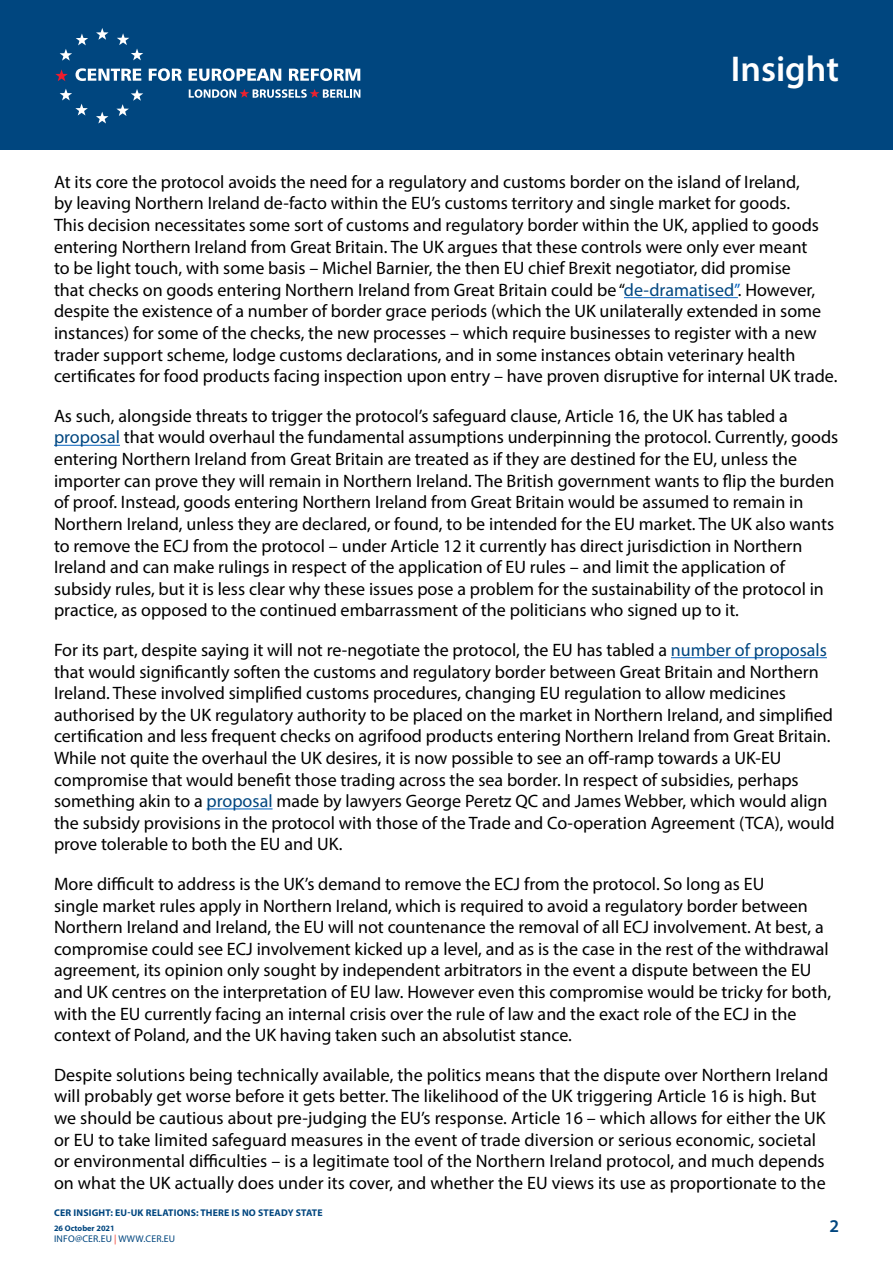
<style>
.page{position:relative;width:893px;height:1263px;background:#fff}
.page>*{position:absolute;margin:0;border:0;box-sizing:border-box;transform-origin:0 0}
.t1{font:600 36px "Myriad Pro";color:#fff}
.t2{font:18px/21.6px "Myriad Pro";color:#000}
.t3{font:600 18px "Myriad Pro";color:#00467f}
.t4{font:700 9.75px "Myriad Pro";letter-spacing:.02em;color:#00467f}
.t5{font:9.75px "Myriad Pro";letter-spacing:.02em;color:#00467f}
.t6{font:700 8.25px "Myriad Pro";color:#00467f}
.s1{color:#00467f}
.s2{color:#0563c1}
.s3{color:#ee3124}
</style>
<div class="page">
<div style="left:0;top:0;width:893px;height:150px;background:#00467f"></div>
<hr style="left:624px;top:297px;width:114px;height:1px;background:#0563c1">
<hr style="left:54px;top:445px;width:66px;height:1px;background:#0563c1">
<hr style="left:671px;top:657px;width:156px;height:1px;background:#0563c1">
<hr style="left:207px;top:808px;width:66px;height:1px;background:#0563c1">
<svg style="left:96px;top:28px;width:12px;height:12px"></svg>
<svg style="left:117px;top:33px;width:26px;height:27px"></svg>
<svg style="left:116px;top:89px;width:27px;height:27px"></svg>
<svg style="left:96px;top:112px;width:12px;height:12px"></svg>
<svg style="left:60px;top:89px;width:28px;height:26px"></svg>
<svg style="left:60px;top:34px;width:28px;height:27px"></svg>
<svg style="left:55px;top:69px;width:13px;height:12px"></svg>
<svg style="left:76px;top:68px;width:65px;height:13px"></svg>
<svg style="left:149px;top:68px;width:33px;height:13px"></svg>
<svg style="left:189px;top:68px;width:92px;height:13px"></svg>
<svg style="left:289px;top:68px;width:71px;height:13px"></svg>
<svg style="left:189px;top:89px;width:171px;height:9px"></svg>
<h1 class="t1" style="left:731px;top:46px;width:110px">Insight</h1>
<p class="t2" style="left:54px;top:171px;width:785px">At its core the protocol avoids the need for a regulatory and customs border on the island of Ireland,<br>by leaving Northern Ireland de-facto within the EU’s customs territory and single market for goods.<br>This decision necessitates some sort of customs and regulatory border within the UK, applied to goods entering Northern Ireland from Great Britain. The UK argues that these controls were only ever meant<br>to be light touch, with some basis – Michel Barnier, the then EU chief Brexit negotiator, did promise<br>that checks on goods entering Northern Ireland from Great Britain could be “<span class="s1">de-dramatised</span><span class="s2">”</span>. However, despite the existence of a number of border grace periods (which the UK unilaterally extended in some instances) for some of the checks, the new processes – which require businesses to register with a new trader support scheme, lodge customs declarations, and in some instances obtain veterinary health certificates for food products facing inspection upon entry – have proven disruptive for internal UK trade.</p>
<p class="t2" style="left:54px;top:405px;width:786px">As such, alongside threats to trigger the protocol’s safeguard clause, Article 16, the UK has tabled a <span class="s1">proposal</span> that would overhaul the fundamental assumptions underpinning the protocol. Currently, goods entering Northern Ireland from Great Britain are treated as if they are destined for the EU, unless the importer can prove they will remain in Northern Ireland. The British government wants to flip the burden of proof. Instead, goods entering Northern Ireland from Great Britain would be assumed to remain in Northern Ireland, unless they are declared, or found, to be intended for the EU market. The UK also wants to remove the ECJ from the protocol – under Article 12 it currently has direct jurisdiction in Northern Ireland and can make rulings in respect of the application of EU rules – and limit the application of subsidy rules, but it is less clear why these issues pose a problem for the sustainability of the protocol in practice, as opposed to the continued embarrassment of the politicians who signed up to it.</p>
<p class="t2" style="left:54px;top:639px;width:782px">For its part, despite saying it will not re-negotiate the protocol, the EU has tabled a <span class="s1">number of proposals </span>that would significantly soften the customs and regulatory border between Great Britain and Northern Ireland. These involved simplified customs procedures, changing EU regulation to allow medicines authorised by the UK regulatory authority to be placed on the market in Northern Ireland, and simplified certification and less frequent checks on agrifood products entering Northern Ireland from Great Britain.<br>While not quite the overhaul the UK desires, it is now possible to see an off-ramp towards a UK-EU compromise that would benefit those trading across the sea border. In respect of subsidies, perhaps something akin to a <span class="s1">proposal</span> made by lawyers George Peretz QC and James Webber, which would align the subsidy provisions in the protocol with those of the Trade and Co-operation Agreement (TCA), would prove tolerable to both the EU and UK.</p>
<p class="t2" style="left:54px;top:873px;width:779px">More difficult to address is the UK’s demand to remove the ECJ from the protocol. So long as EU<br>single market rules apply in Northern Ireland, which is required to avoid a regulatory border between Northern Ireland and Ireland, the EU will not countenance the removal of all ECJ involvement. At best, a compromise could see ECJ involvement kicked up a level, and as is the case in the rest of the withdrawal agreement, its opinion only sought by independent arbitrators in the event a dispute between the EU and UK centres on the interpretation of EU law. However even this compromise would be tricky for both, with the EU currently facing an internal crisis over the rule of law and the exact role of the ECJ in the context of Poland, and the UK having taken such an absolutist stance.</p>
<p class="t2" style="left:54px;top:1064px;width:776px">Despite solutions being technically available, the politics means that the dispute over Northern Ireland will probably get worse before it gets better. The likelihood of the UK triggering Article 16 is high. But we should be cautious about pre-judging the EU’s response. Article 16 – which allows for either the UK or EU to take limited safeguard measures in the event of trade diversion or serious economic, societal or environmental difficulties – is a legitimate tool of the Northern Ireland protocol, and much depends on what the UK actually does under its cover, and whether the EU views its use as proportionate to the</p>
<p class="t4" style="left:54px;top:1207px;width:159px">CER INSIGHT: EU-UK RELATIONS: THERE</p>
<p class="t4" style="left:232px;top:1207px;width:87px">IS NO STEADY STATE</p>
<p class="t6" style="left:54px;top:1223px;width:62px">26 OCTOBER 2021</p>
<p class="t5" style="left:54px;top:1233px;width:6px">info</p>
<p class="t5" style="left:75px;top:1233px;width:102px">@cer.EU <span class="s3">|</span> WWW.CER.EU</p>
<p class="t3" style="left:829px;top:1215px;width:11px">2</p>
</div>
